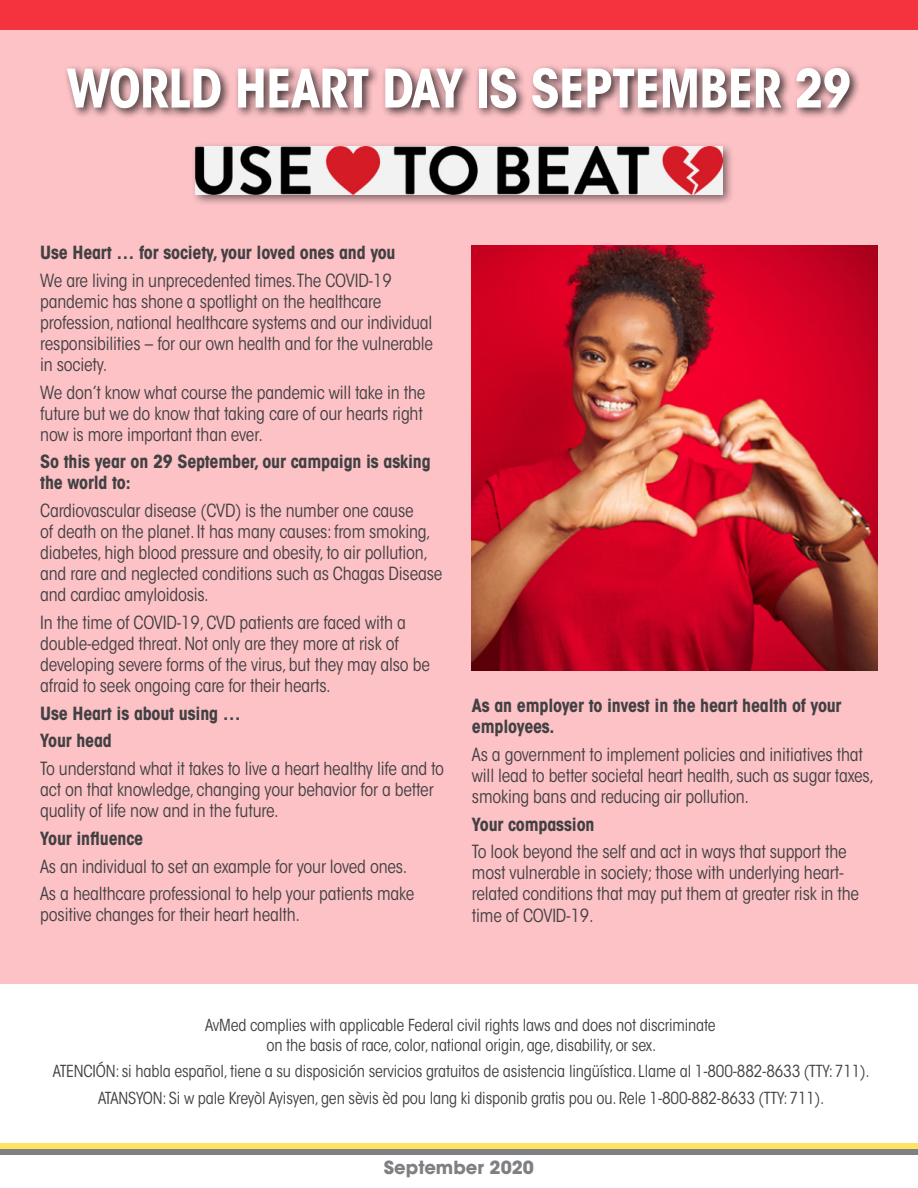
<style>
.page{position:relative;width:918px;height:1188px;background:#fff}
.page>*{position:absolute;margin:0;border:0;box-sizing:border-box;transform-origin:0 0}
.t1{font:700 condensed 52.5px "ITC Avant Garde Std";letter-spacing:-.02em;color:#fff}
.t2{font:condensed 18px/21px "ITC Avant Garde Std";letter-spacing:-.01em;color:#414042}
.t3{font:700 condensed 18px/21px "ITC Avant Garde Std";letter-spacing:-.01em;color:#414042}
.t4{font:700 18px "ITC Avant Garde Std";color:#7e8083}
.t5{font:condensed 16.5px/19.8px "ITC Avant Garde Std";letter-spacing:-.01em;color:#414042;text-align:center}
</style>
<div class="page">
<div style="left:0;top:30px;width:918px;height:954px;background:#fcc2c6"></div>
<div style="left:0;top:0;width:918px;height:30px;background:#f5333f"></div>
<img style="left:472px;top:245px;width:405px;height:426px">
<div style="left:63px;top:64px;width:798px;height:56px;background:#000;opacity:.75"></div>
<div style="left:0;top:1143px;width:918px;height:9px;background:#ffe363"></div>
<div style="left:0;top:1149px;width:918px;height:6px;background:#7e8083"></div>
<div style="left:191px;top:142px;width:543px;height:64px;background:#000;opacity:.5"></div>
<img style="left:196px;top:146px;width:526px;height:48px">
<h1 class="t1" style="left:67px;top:55px;width:786px">WORLD HEART DAY IS SEPTEMBER 29</h1>
<p class="t3" style="left:40px;top:242px;width:357px">Use Heart … for society, your loved ones and you</p>
<p class="t2" style="left:40px;top:270px;width:394px">We are living in unprecedented times.The COVID-19 pandemic has shone a spotlight on the healthcare profession, national healthcare systems and our individual responsibilities – for our own health and for the vulnerable in society.</p>
<p class="t2" style="left:40px;top:382px;width:387px">We don’t know what course the pandemic will take in the future but we do know that taking care of our hearts right now is more important than ever.</p>
<p class="t3" style="left:40px;top:451px;width:392px">So this year on 29 September, our campaign is asking the world to:</p>
<p class="t2" style="left:40px;top:500px;width:404px">Cardiovascular disease (CVD) is the number one cause<br>of death on the planet. It has many causes: from smoking, diabetes, high blood pressure and obesity, to air pollution, and rare and neglected conditions such as Chagas Disease and cardiac amyloidosis.</p>
<p class="t2" style="left:40px;top:612px;width:391px">In the time of COVID-19, CVD patients are faced with a double-edged threat. Not only are they more at risk of developing severe forms of the virus, but they may also be afraid to seek ongoing care for their hearts.</p>
<p class="t3" style="left:40px;top:699px;width:202px;line-height:27.8px">Use Heart is about using …<br>Your head</p>
<p class="t2" style="left:40px;top:758px;width:405px">To understand what it takes to live a heart healthy life and to act on that knowledge, changing your behavior for a better quality of life now and in the future.</p>
<p class="t3" style="left:40px;top:828px;width:104px">Your influence</p>
<p class="t2" style="left:40px;top:852px;width:376px;line-height:27.8px">As an individual to set an example for your loved ones.<br>As a healthcare professional to help your patients make</p>
<p class="t2" style="left:40px;top:905px;width:261px">positive changes for their heart health.</p>
<p class="t3" style="left:472px;top:695px;width:371px">As an employer to invest in the heart health of your employees.</p>
<p class="t2" style="left:472px;top:744px;width:404px">As a government to implement policies and initiatives that will lead to better societal heart health, such as sugar taxes, smoking bans and reducing air pollution.</p>
<p class="t3" style="left:472px;top:813px;width:124px">Your compassion</p>
<p class="t2" style="left:472px;top:842px;width:389px">To look beyond the self and act in ways that support the most vulnerable in society; those with underlying heart&shy;related conditions that may put them at greater risk in the time of COVID-19.</p>
<p class="t5" style="left:205px;top:1015px;width:512px">AvMed complies with applicable Federal civil rights laws and does not discriminate on the basis of race, color, national origin, age, disability, or sex.</p>
<p class="t5" style="left:53px;top:1058px;width:818px;line-height:26.5px">ATENCIÓN: si habla español, tiene a su disposición servicios gratuitos de asistencia lingüística. Llame al 1-800-882-8633 (TTY: 711).<br>ATANSYON: Si w pale Kreyòl Ayisyen, gen sèvis èd pou lang ki disponib gratis pou ou. Rele 1-800-882-8633 (TTY: 711).</p>
<p class="t4" style="left:384px;top:1156px;width:152px">September 2020</p>
</div>
